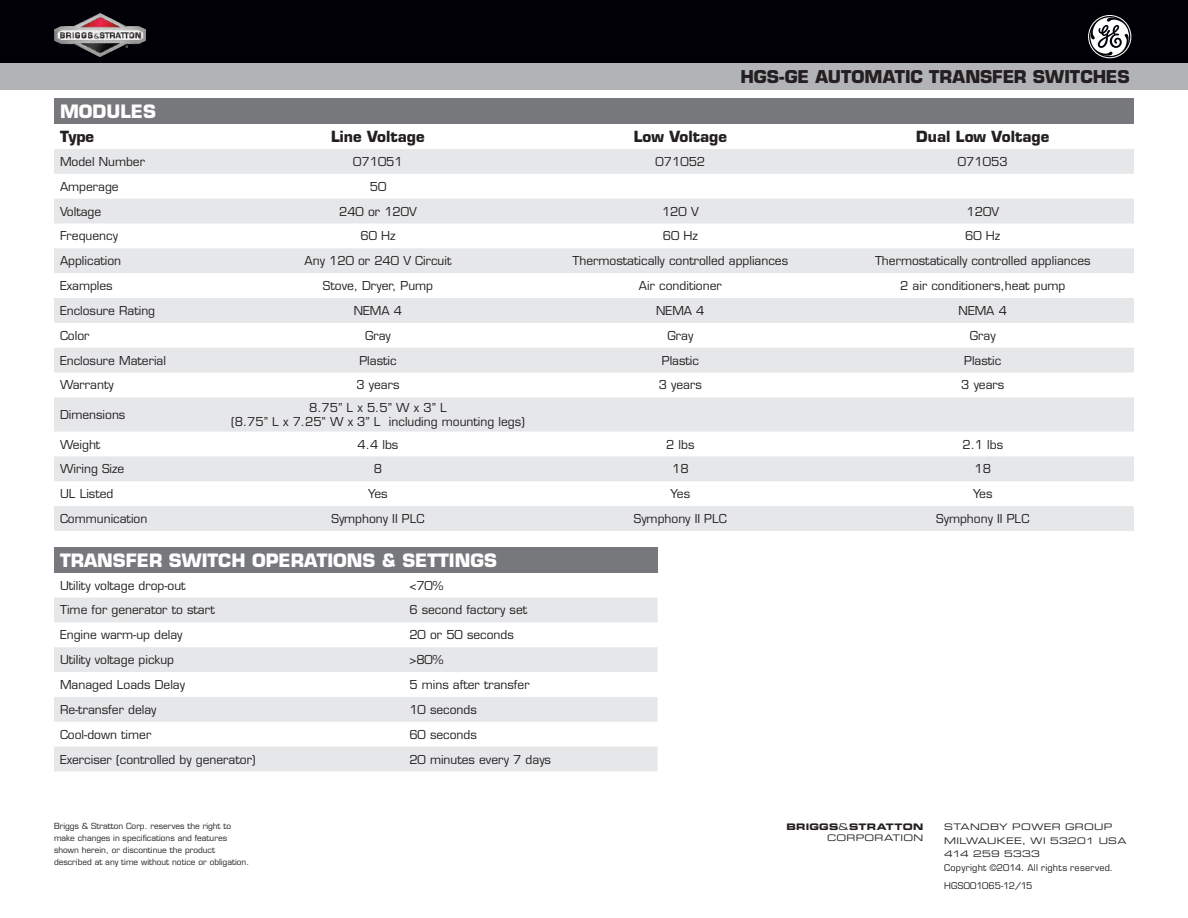
<style>
.page{position:relative;width:1188px;height:918px;background:#fff}
.page>*{position:absolute;margin:0;border:0;box-sizing:border-box;transform-origin:0 0}
.t1{font:700 18px "Eurostile LT Std";color:#fff}
.t2{font:700 17.25px "Eurostile LT Std";letter-spacing:-.005em;color:#231f20}
.t3{font:700 15px "Eurostile LT Std";color:#231f20}
.t4{font:12px/14.4px "Eurostile LT Std";color:#231f20;text-align:center}
.t5{font:9px/13.5px "Eurostile LT Std Ex 2";letter-spacing:.03em;color:#231f20}
.t6{font:9px/18px "Eurostile LT Std";letter-spacing:.03em;color:#231f20}
.t7{font:9px "Eurostile LT Std Bold Ex 2";letter-spacing:.03em;color:#231f20}
.t8{font:8.25px/12px "Eurostile LT Std";color:#231f20}
.s1{font-family:"Eurostile LT Std Ex 2"}
</style>
<div class="page">
<div style="left:54px;top:547px;width:604px;height:26px;background:#76787b"></div>
<svg style="left:54px;top:598px;width:604px;height:173px;fill:#e6e7e9"></svg>
<div style="left:54px;top:99px;width:1080px;height:25px;background:#76787b"></div>
<svg style="left:54px;top:149px;width:1080px;height:382px;fill:#e6e7e9"></svg>
<div style="left:0;top:62px;width:1188px;height:28px;background:#b2b3b7"></div>
<div style="left:0;top:0;width:1188px;height:62px;background:#000006"></div>
<img style="left:54px;top:13px;width:92px;height:44px">
<svg style="left:1088px;top:15px;width:43px;height:43px"></svg>
<h2 class="t2" style="left:740px;top:66px;width:391px">HGS-GE AUTOMATIC TRANSFER SWITCHES</h2>
<h1 class="t1" style="left:60px;top:100px;width:98px">MODULES</h1>
<p class="t3" style="left:60px;top:127px;width:36px">Type</p>
<p class="t3" style="left:331px;top:127px;width:95px">Line Voltage</p>
<p class="t3" style="left:634px;top:127px;width:95px">Low Voltage</p>
<p class="t3" style="left:916px;top:127px;width:135px">Dual Low Voltage</p>
<p class="t4" style="left:60px;top:154px;width:87px">Model Number</p>
<p class="t4" style="left:353px;top:154px;width:51px">071051</p>
<p class="t4" style="left:656px;top:154px;width:51px">071052</p>
<p class="t4" style="left:958px;top:154px;width:51px">071053</p>
<p class="t4" style="left:60px;top:179px;width:60px">Amperage</p>
<p class="t4" style="left:370px;top:179px;width:18px">50</p>
<p class="t4" style="left:60px;top:204px;width:43px">Voltage</p>
<p class="t4" style="left:339px;top:204px;width:79px">240 or 120V</p>
<p class="t4" style="left:662px;top:204px;width:38px">120 V</p>
<p class="t4" style="left:967px;top:204px;width:34px">120V</p>
<p class="t4" style="left:60px;top:229px;width:59px">Frequency</p>
<p class="t4" style="left:360px;top:229px;width:37px">60 Hz</p>
<p class="t4" style="left:663px;top:229px;width:37px">60 Hz</p>
<p class="t4" style="left:965px;top:229px;width:37px">60 Hz</p>
<p class="t4" style="left:60px;top:254px;width:63px">Application</p>
<p class="t4" style="left:305px;top:254px;width:148px">Any 120 or 240 V Circuit</p>
<p class="t4" style="left:573px;top:254px;width:217px">Thermostatically controlled appliances</p>
<p class="t4" style="left:875px;top:254px;width:217px">Thermostatically controlled appliances</p>
<p class="t4" style="left:60px;top:279px;width:54px">Examples</p>
<p class="t4" style="left:323px;top:279px;width:112px">Stove, Dryer, Pump</p>
<p class="t4" style="left:639px;top:279px;width:84px">Air conditioner</p>
<p class="t4" style="left:900px;top:279px;width:167px">2 air conditioners,heat pump</p>
<p class="t4" style="left:60px;top:303px;width:97px">Enclosure Rating</p>
<p class="t4" style="left:354px;top:303px;width:50px">NEMA 4</p>
<p class="t4" style="left:656px;top:303px;width:50px">NEMA 4</p>
<p class="t4" style="left:959px;top:303px;width:50px">NEMA 4</p>
<p class="t4" style="left:60px;top:328px;width:31px">Color</p>
<p class="t4" style="left:365px;top:328px;width:27px">Gray</p>
<p class="t4" style="left:668px;top:328px;width:27px">Gray</p>
<p class="t4" style="left:970px;top:328px;width:27px">Gray</p>
<p class="t4" style="left:60px;top:353px;width:108px">Enclosure Material</p>
<p class="t4" style="left:359px;top:353px;width:39px">Plastic</p>
<p class="t4" style="left:662px;top:353px;width:39px">Plastic</p>
<p class="t4" style="left:964px;top:353px;width:39px">Plastic</p>
<p class="t4" style="left:60px;top:378px;width:55px">Warranty</p>
<p class="t4" style="left:356px;top:378px;width:45px">3 years</p>
<p class="t4" style="left:659px;top:378px;width:45px">3 years</p>
<p class="t4" style="left:961px;top:378px;width:45px">3 years</p>
<p class="t4" style="left:60px;top:407px;width:67px">Dimensions</p>
<p class="t4" style="left:231px;top:400px;width:295px">8.75” L x 5.5” W x 3” L<br>(8.75” L x 7.25” W x 3” L including mounting legs)</p>
<p class="t4" style="left:60px;top:437px;width:42px">Weight</p>
<p class="t4" style="left:358px;top:437px;width:42px">4.4 lbs</p>
<p class="t4" style="left:666px;top:437px;width:30px">2 lbs</p>
<p class="t4" style="left:962px;top:437px;width:42px">2.1 lbs</p>
<p class="t4" style="left:60px;top:462px;width:66px">Wiring Size</p>
<p class="t4" style="left:374px;top:462px;width:10px">8</p>
<p class="t4" style="left:672px;top:462px;width:18px">18</p>
<p class="t4" style="left:975px;top:462px;width:18px">18</p>
<p class="t4" style="left:60px;top:487px;width:55px">UL Listed</p>
<p class="t4" style="left:368px;top:487px;width:21px">Yes</p>
<p class="t4" style="left:671px;top:487px;width:21px">Yes</p>
<p class="t4" style="left:973px;top:487px;width:21px">Yes</p>
<p class="t4" style="left:60px;top:512px;width:89px">Communication</p>
<p class="t4" style="left:331px;top:512px;width:95px">Symphony II PLC</p>
<p class="t4" style="left:634px;top:512px;width:95px">Symphony II PLC</p>
<p class="t4" style="left:936px;top:512px;width:95px">Symphony II PLC</p>
<h1 class="t1" style="left:60px;top:549px;width:438px">TRANSFER SWITCH OPERATIONS &amp; SETTINGS</h1>
<p class="t4" style="left:60px;top:578px;width:127px">Utility voltage drop-out</p>
<p class="t4" style="left:409px;top:578px;width:36px">&lt;70%</p>
<p class="t4" style="left:60px;top:603px;width:156px">Time for generator to start</p>
<p class="t4" style="left:409px;top:603px;width:119px">6 second factory set</p>
<p class="t4" style="left:60px;top:628px;width:124px">Engine warm-up delay</p>
<p class="t4" style="left:409px;top:628px;width:106px">20 or 50 seconds</p>
<p class="t4" style="left:60px;top:653px;width:116px">Utility voltage pickup</p>
<p class="t4" style="left:409px;top:653px;width:36px">&gt;80%</p>
<p class="t4" style="left:60px;top:677px;width:126px">Managed Loads Delay</p>
<p class="t4" style="left:409px;top:677px;width:122px">5 mins after transfer</p>
<p class="t4" style="left:60px;top:702px;width:98px">Re-transfer delay</p>
<p class="t4" style="left:409px;top:702px;width:69px">10 seconds</p>
<p class="t4" style="left:60px;top:727px;width:93px">Cool-down timer</p>
<p class="t4" style="left:409px;top:727px;width:69px">60 seconds</p>
<p class="t4" style="left:60px;top:752px;width:197px">Exerciser (controlled by generator)</p>
<p class="t4" style="left:409px;top:752px;width:143px">20 minutes every 7 days</p>
<p class="t8" style="left:54px;top:820px;width:197px">Briggs &amp; Stratton Corp. reserves the right to make changes in specifications and features shown herein, or discontinue the product described at any time without notice or obligation.</p>
<p class="t7" style="left:786px;top:820px;width:138px">BRIGGS<span class="s1">&amp;</span>STRATTON</p>
<p class="t5" style="left:827px;top:831px;width:98px">CORPORATION</p>
<p class="t5" style="left:944px;top:820px;width:184px">STANDBY POWER GROUP<br>MILWAUKEE, WI 53201 USA<br>414 259 5333</p>
<p class="t6" style="left:944px;top:858px;width:170px">Copyright ©2014. All rights reserved.<br>HGS001065-12/15</p>
</div>
